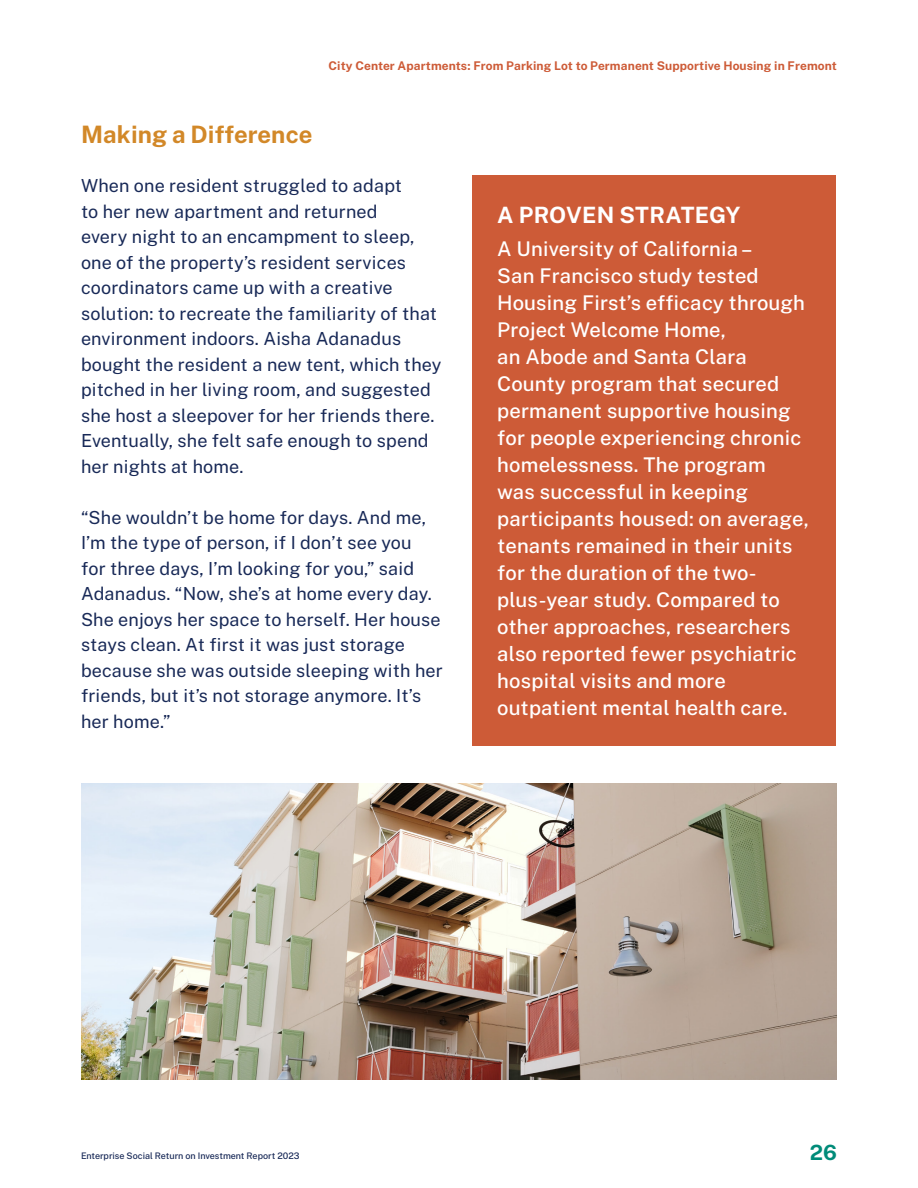
<style>
.page{position:relative;width:918px;height:1188px;background:#fff}
.page>*{position:absolute;margin:0;border:0;box-sizing:border-box;transform-origin:0 0}
.t1{font:700 24px "Public Sans";letter-spacing:.005em;color:#d28828}
.t2{font:700 22.5px "Public Sans";letter-spacing:.01em;color:#fff}
.t3{font:700 21px "Public Sans";color:#008b79}
.t4{font:500 20.25px/27px "Public Sans";letter-spacing:.01em;color:#fff}
.t5{font:18px/25.5px "Public Sans";letter-spacing:.01em;color:#182957}
.t6{font:700 12px "Public Sans";letter-spacing:.01em;color:#cd5b37}
.t7{font:500 9px "Public Sans";color:#182957}
</style>
<div class="page">
<div style="left:472px;top:175px;width:364px;height:570px;background:#cd5b37"></div>
<img style="left:81px;top:783px;width:756px;height:297px">
<p class="t6" style="left:329px;top:57px;width:510px">City Center Apartments: From Parking Lot to Permanent Supportive Housing in Fremont</p>
<p class="t1" style="left:81px;top:117px;width:233px">Making a Difference</p>
<p class="t5" style="left:81px;top:172px;width:362px">When one resident struggled to adapt<br>to her new apartment and returned<br>every night to an encampment to sleep, one of the property’s resident services coordinators came up with a creative solution: to recreate the familiarity of that environment indoors. Aisha Adanadus bought the resident a new tent, which they pitched in her living room, and suggested she host a sleepover for her friends there.<br>Eventually, she felt safe enough to spend her nights at home.</p>
<p class="t5" style="left:81px;top:503px;width:363px">“She wouldn’t be home for days. And me, I’m the type of person, if I don’t see you<br>for three days, I’m looking for you,” said Adanadus. “Now, she’s at home every day.<br>She enjoys her space to herself. Her house stays clean. At first it was just storage because she was outside sleeping with her friends, but it’s not storage anymore. It’s her home.”</p>
<p class="t2" style="left:497px;top:198px;width:245px">A PROVEN STRATEGY</p>
<p class="t4" style="left:497px;top:234px;width:313px">A University of California –<br>San Francisco study tested<br>Housing First’s efficacy through<br>Project Welcome Home,<br>an Abode and Santa Clara<br>County program that secured permanent supportive housing for people experiencing chronic homelessness. The program<br>was successful in keeping participants housed: on average, tenants remained in their units for the duration of the two&shy;plus-year study. Compared to other approaches, researchers also reported fewer psychiatric hospital visits and more outpatient mental health care.</p>
<p class="t7" style="left:81px;top:1149px;width:220px">Enterprise Social Return on Investment Report 2023</p>
<p class="t3" style="left:810px;top:1137px;width:29px">26</p>
</div>
